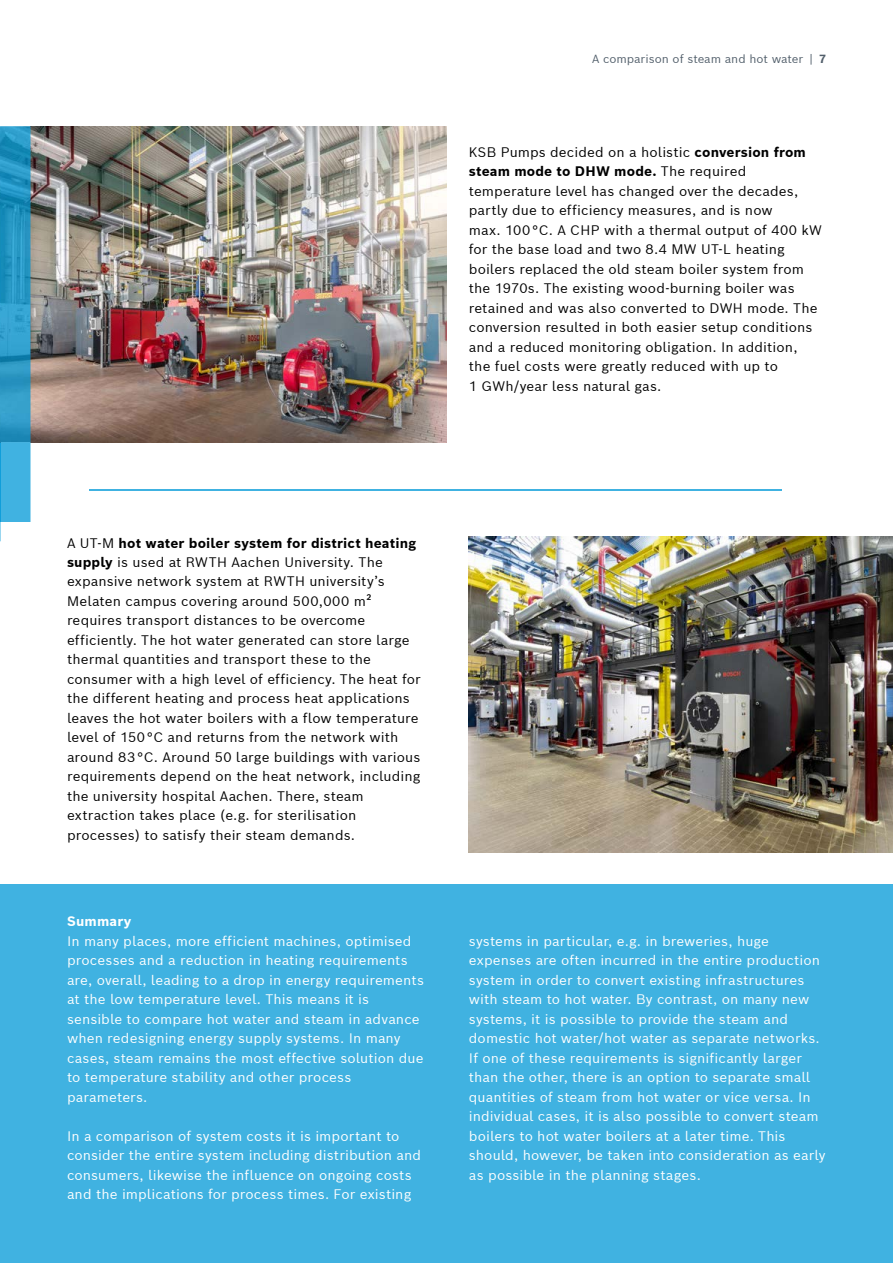
<style>
.page{position:relative;width:893px;height:1263px;background:#fff}
.page>*{position:absolute;margin:0;border:0;box-sizing:border-box;transform-origin:0 0}
.t1{font:13.5px/19.5px "Bosch Sans";letter-spacing:.01em;color:#000}
.t2{font:13.5px/19.5px "Bosch Sans";letter-spacing:.01em;color:#fff}
.t3{font:700 13.5px "Bosch Sans";letter-spacing:.01em;color:#fff}
.t4{font:11.55px "Bosch Sans";color:#525f6b}
.s1{font-weight:700}
</style>
<div class="page">
<div style="left:0;top:884px;width:893px;height:379px;background:#40b2e1"></div>
<img style="left:31px;top:126px;width:415px;height:316px">
<svg style="left:0;top:126px;width:31px;height:415px;background:#36a0cc"></svg>
<hr style="left:0;top:442px;width:1px;height:80px;background:#109eda">
<img style="left:0;top:176px;width:1px;height:266px">
<hr style="left:89px;top:489px;width:692px;height:1px;background:#40b2e1">
<img style="left:469px;top:537px;width:424px;height:315px">
<p class="t4" style="left:592px;top:51px;width:235px">A comparison of steam and hot water | <span class="s1">7</span></p>
<p class="t1" style="left:469px;top:141px;width:355px">KSB Pumps decided on a holistic <span class="s1">conversion from steam mode to DHW mode.</span> The required temperature level has changed over the decades, partly due to efficiency measures, and is now<br>max. 100 °C. A CHP with a thermal output of 400 kW for the base load and two 8.4 MW UT-L heating boilers replaced the old steam boiler system from the 1970s. The existing wood-burning boiler was retained and was also converted to DWH mode. The conversion resulted in both easier setup conditions and a reduced monitoring obligation. In addition, the fuel costs were greatly reduced with up to<br>1 GWh/year less natural gas.</p>
<p class="t1" style="left:67px;top:532px;width:355px">A UT-M <span class="s1">hot water boiler system for district heating supply</span> is used at RWTH Aachen University. The expansive network system at RWTH university’s Melaten campus covering around 500,000 m² requires transport distances to be overcome efficiently. The hot water generated can store large thermal quantities and transport these to the consumer with a high level of efficiency. The heat for the different heating and process heat applications leaves the hot water boilers with a flow temperature level of 150 °C and returns from the network with around 83 °C. Around 50 large buildings with various requirements depend on the heat network, including the university hospital Aachen. There, steam extraction takes place (e.g. for sterilisation processes) to satisfy their steam demands.</p>
<p class="t3" style="left:67px;top:912px;width:66px">Summary</p>
<p class="t2" style="left:67px;top:931px;width:358px">In many places, more efficient machines, optimised processes and a reduction in heating requirements are, overall, leading to a drop in energy requirements at the low temperature level. This means it is sensible to compare hot water and steam in advance when redesigning energy supply systems. In many cases, steam remains the most effective solution due to temperature stability and other process parameters.</p>
<p class="t2" style="left:67px;top:1126px;width:356px">In a comparison of system costs it is important to consider the entire system including distribution and consumers, likewise the influence on ongoing costs and the implications for process times. For existing</p>
<p class="t2" style="left:469px;top:930px;width:358px">systems in particular, e.g. in breweries, huge expenses are often incurred in the entire production system in order to convert existing infrastructures with steam to hot water. By contrast, on many new systems, it is possible to provide the steam and domestic hot water/hot water as separate networks.<br>If one of these requirements is significantly larger than the other, there is an option to separate small quantities of steam from hot water or vice versa. In individual cases, it is also possible to convert steam boilers to hot water boilers at a later time. This should, however, be taken into consideration as early as possible in the planning stages.</p>
</div>
